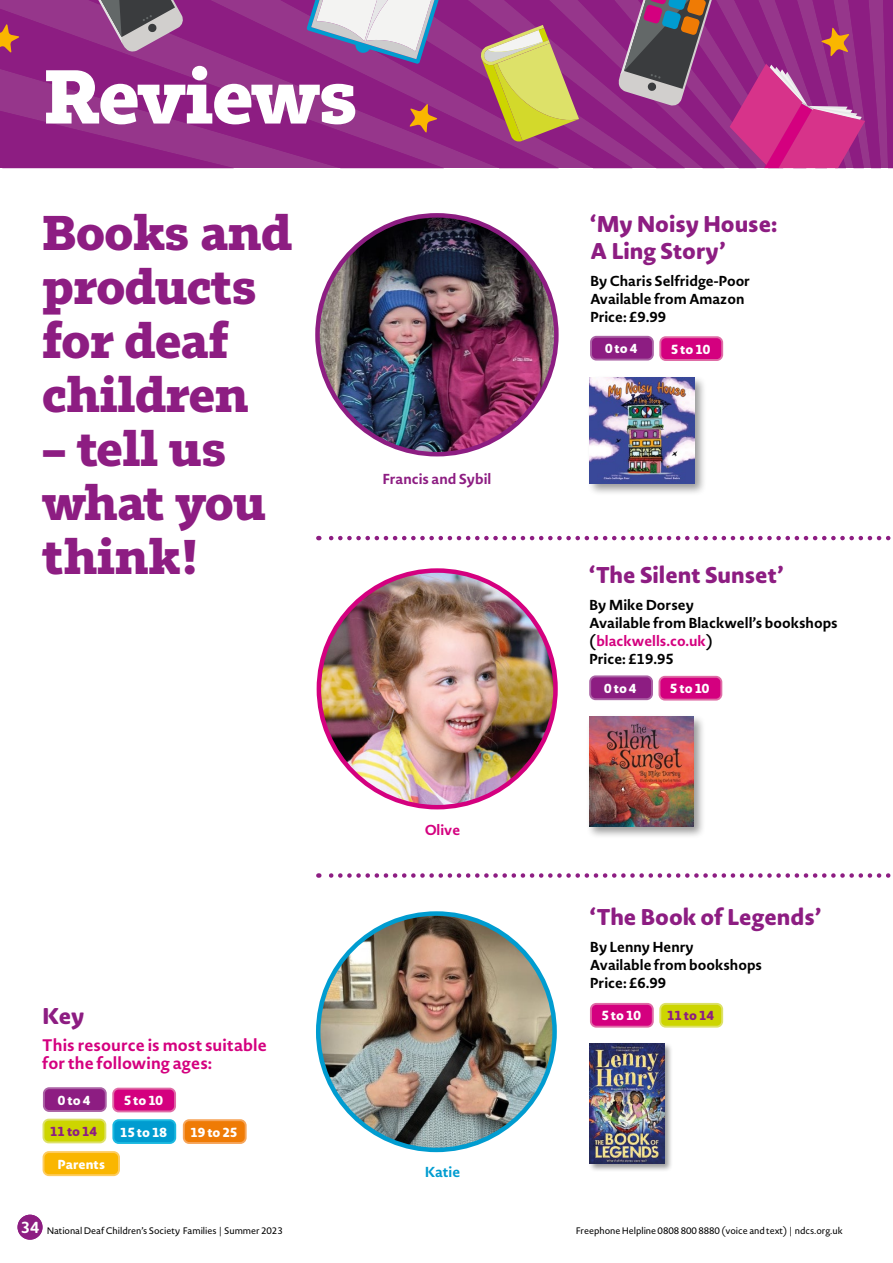
<style>
.page{position:relative;width:893px;height:1263px;background:#fff}
.page>*{position:absolute;margin:0;border:0;box-sizing:border-box;transform-origin:0 0}
.t1{font:700 75px "Tabac Slab";letter-spacing:-.02em;color:#fff}
.t2{font:700 48px/54px "Tabac Slab";letter-spacing:-.01em;color:#8d1d82}
.t3{font:800 22.5px/27px "Novel Sans Rd Pro";color:#8d1d82}
.t4{font:700 16.5px/18px "Novel Sans Pro";letter-spacing:.005em;color:#d4007f}
.t5{font:700 14.25px/18px "Novel Sans Pro";color:#000}
.t6{font:700 14.25px "Novel Sans Pro";color:#8d1d82}
.t7{font:700 14.25px "Novel Sans Pro";color:#009cd0}
.t8{font:700 14.25px "Novel Sans Pro";color:#d4007f}
.t9{font:800 12.9px "Novel Sans Rd Pro";letter-spacing:-.005em;color:#fff}
.t10{font:800 12.9px "Novel Sans Rd Pro";letter-spacing:-.01em;color:#8d1d82}
.t11{font:9.3px "Novel Sans Pro";letter-spacing:-.005em;color:#000}
.s1{color:#d4007f}
.s2{font-family:"Novel Sans Rd Pro";font-weight:700;font-size:15.75px;color:#fff}
</style>
<div class="page">
<div style="left:18px;top:1215px;width:25px;height:25px;background:#8d1d82;border-radius:50%"></div>
<svg style="left:57px;top:0;width:423px;height:168px;background:#902785"></svg>
<svg style="left:0;top:4px;width:444px;height:164px;background:#902685"></svg>
<svg style="left:0;top:107px;width:234px;height:61px;background:#902785"></svg>
<svg style="left:67px;top:0;width:117px;height:54px;background:#8b5586"></svg>
<svg style="left:307px;top:0;width:134px;height:64px"></svg>
<svg style="left:0;top:23px;width:20px;height:31px"></svg>
<svg style="left:480px;top:0;width:413px;height:168px;background:#9e437f"></svg>
<svg style="left:409px;top:103px;width:29px;height:31px"></svg>
<svg style="left:318px;top:873px;width:573px;height:5px"></svg>
<svg style="left:318px;top:536px;width:573px;height:4px"></svg>
<div style="left:44px;top:1152px;width:75px;height:23px;background:#fab600;border-radius:5px"></div>
<div style="left:43px;top:1151px;width:77px;height:25px;border:2px solid #fdcc60;border-radius:5px"></div>
<div style="left:184px;top:1120px;width:62px;height:23px;background:#ef7b05;border-radius:5px"></div>
<div style="left:183px;top:1119px;width:64px;height:25px;border:2px solid #f6a55a;border-radius:5px"></div>
<div style="left:113px;top:1120px;width:62px;height:23px;background:#009cd0;border-radius:5px"></div>
<div style="left:112px;top:1119px;width:64px;height:25px;border:2px solid #1ab8e0;border-radius:5px"></div>
<div style="left:43px;top:1119px;width:62px;height:23px;background:#cdd500;border-radius:5px"></div>
<div style="left:43px;top:1119px;width:63px;height:24px;border:2px solid #dde169;border-radius:5px"></div>
<div style="left:113px;top:1088px;width:62px;height:23px;background:#d4007f;border-radius:5px"></div>
<div style="left:112px;top:1088px;width:64px;height:24px;border:2px solid #df6ca6;border-radius:5px"></div>
<div style="left:660px;top:1004px;width:62px;height:23px;background:#cdd500;border-radius:5px"></div>
<div style="left:659px;top:1003px;width:64px;height:25px;border:2px solid #dde169;border-radius:5px"></div>
<div style="left:591px;top:1004px;width:62px;height:23px;background:#d4007f;border-radius:5px"></div>
<div style="left:590px;top:1003px;width:64px;height:25px;border:2px solid #df6ca6;border-radius:5px"></div>
<div style="left:44px;top:1088px;width:62px;height:23px;background:#8d1d82;border-radius:5px"></div>
<div style="left:43px;top:1087px;width:64px;height:25px;border:2px solid #ab63a5;border-radius:5px"></div>
<div style="left:660px;top:337px;width:62px;height:23px;background:#d4007f;border-radius:5px"></div>
<div style="left:659px;top:336px;width:64px;height:25px;border:2px solid #df6ca6;border-radius:5px"></div>
<div style="left:591px;top:337px;width:62px;height:23px;background:#8d1d82;border-radius:5px"></div>
<div style="left:590px;top:336px;width:64px;height:25px;border:2px solid #ab63a5;border-radius:5px"></div>
<div style="left:659px;top:677px;width:62px;height:23px;background:#d4007f;border-radius:5px"></div>
<div style="left:658px;top:676px;width:64px;height:24px;border:2px solid #df6ca6;border-radius:5px"></div>
<div style="left:590px;top:676px;width:62px;height:23px;background:#8d1d82;border-radius:5px"></div>
<div style="left:589px;top:675px;width:64px;height:25px;border:2px solid #ab63a5;border-radius:5px"></div>
<div style="left:588px;top:1042px;width:85px;height:130px;background:#000;opacity:.4"></div>
<img style="left:590px;top:1044px;width:74px;height:119px">
<div style="left:586px;top:713px;width:120px;height:126px;background:#000;opacity:.4"></div>
<img style="left:589px;top:716px;width:105px;height:110px">
<div style="left:587px;top:375px;width:120px;height:121px;background:#000;opacity:.4"></div>
<img style="left:590px;top:378px;width:104px;height:105px">
<img style="left:318px;top:913px;width:237px;height:237px;border-radius:118px">
<img style="left:319px;top:570px;width:236px;height:237px;border-radius:118px">
<img style="left:317px;top:215px;width:239px;height:239px;border-radius:119px">
<h1 class="t1" style="left:44px;top:50px;width:316px">Reviews</h1>
<h2 class="t2" style="left:42px;top:205px;width:252px">Books and products for deaf children</h2>
<h2 class="t2" style="left:42px;top:421px;width:225px">– tell us what you think!</h2>
<p class="t6" style="left:382px;top:468px;width:111px">Francis and Sybil</p>
<h3 class="t3" style="left:42px;top:1001px;width:44px">Key</h3>
<p class="t4" style="left:42px;top:1035px;width:226px">This resource is most suitable for the following ages:</p>
<p class="t9" style="left:58px;top:1090px;width:34px">0 to 4</p>
<p class="t9" style="left:124px;top:1091px;width:41px">5 to 10</p>
<p class="t10" style="left:50px;top:1122px;width:48px">11 to 14</p>
<p class="t9" style="left:120px;top:1122px;width:48px">15 to 18</p>
<p class="t9" style="left:191px;top:1122px;width:48px">19 to 25</p>
<p class="t9" style="left:57px;top:1154px;width:49px">Parents</p>
<p class="t8" style="left:425px;top:819px;width:37px">Olive</p>
<p class="t7" style="left:425px;top:1161px;width:37px">Katie</p>
<h3 class="t3" style="left:590px;top:209px;width:189px">‘My Noisy House:<br>A Ling Story’</h3>
<p class="t5" style="left:590px;top:271px;width:162px">By Charis Selfridge-Poor<br>Available from Amazon<br>Price: £9.99</p>
<p class="t9" style="left:605px;top:339px;width:34px">0 to 4</p>
<p class="t9" style="left:671px;top:339px;width:41px">5 to 10</p>
<h3 class="t3" style="left:589px;top:560px;width:196px">‘The Silent Sunset’</h3>
<p class="t5" style="left:589px;top:595px;width:250px">By Mike Dorsey<br>Available from Blackwell’s bookshops (<span class="s1">blackwells.co.uk</span>)<br>Price: £19.95</p>
<p class="t9" style="left:604px;top:678px;width:34px">0 to 4</p>
<p class="t9" style="left:670px;top:679px;width:41px">5 to 10</p>
<h3 class="t3" style="left:590px;top:902px;width:233px">‘The Book of Legends’</h3>
<p class="t5" style="left:590px;top:937px;width:174px">By Lenny Henry<br>Available from bookshops<br>Price: £6.99</p>
<p class="t9" style="left:601px;top:1006px;width:41px">5 to 10</p>
<p class="t10" style="left:667px;top:1006px;width:48px">11 to 14</p>
<p class="t11" style="left:21px;top:1224px;width:263px"><span class="s2">34</span> National Deaf Children’s Society Families | Summer 2023</p>
<p class="t11" style="left:576px;top:1224px;width:269px">Freephone Helpline 0808 800 8880 (voice and text) | ndcs.org.uk</p>
</div>
